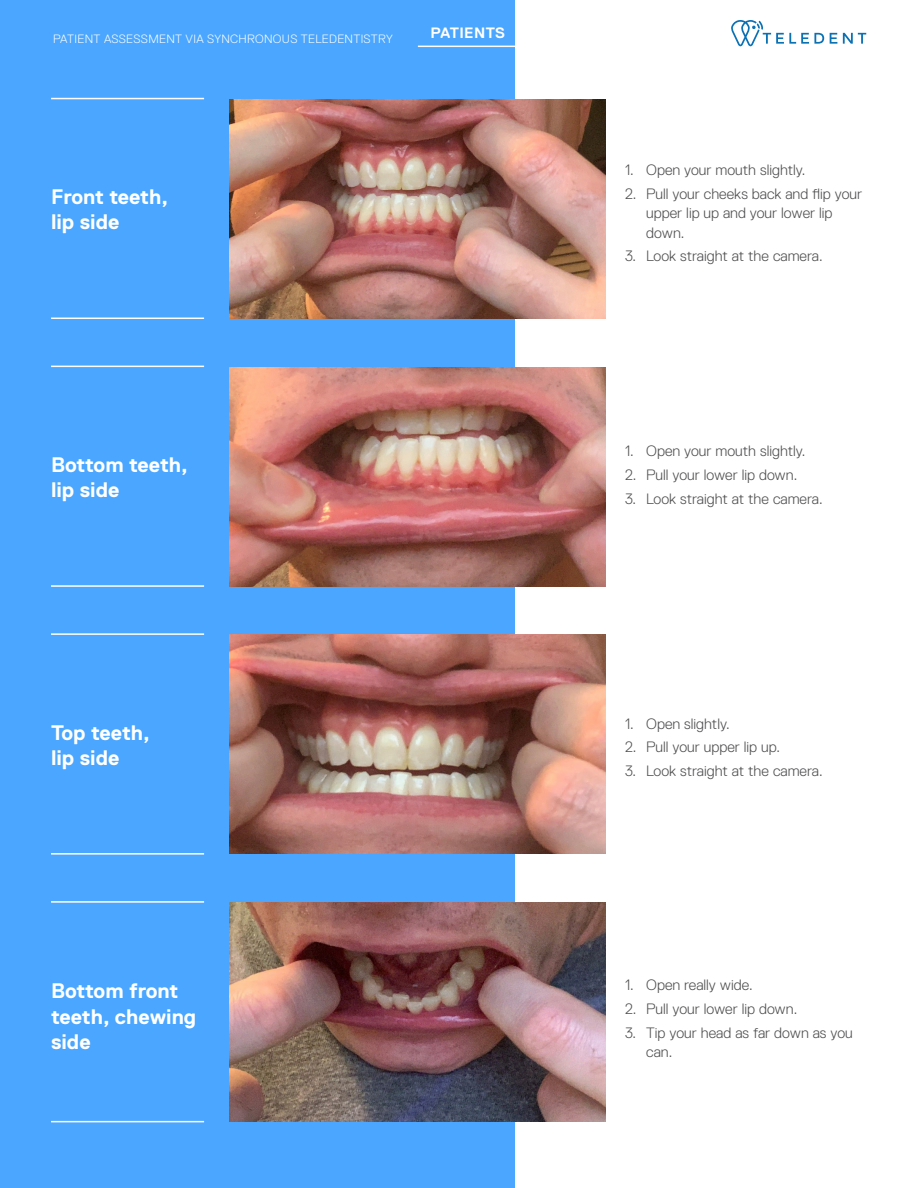
<style>
.page{position:relative;width:918px;height:1188px;background:#fff}
.page>*{position:absolute;margin:0;border:0;box-sizing:border-box;transform-origin:0 0}
.t1{font:700 21px/25.2px "Replica";color:#fff}
.t2{font:300 15px/19.5px "Replica";color:#4d4d4f}
.t3{font:700 15px "Replica";letter-spacing:.025em;color:#fff}
.t4{font:300 12px "Replica";letter-spacing:.025em;color:#fff}
</style>
<div class="page">
<div style="left:0;top:0;width:514px;height:1188px;background:#4aa6ff"></div>
<svg style="left:731px;top:20px;width:93px;height:26px"></svg>
<svg style="left:830px;top:33px;width:7px;height:11px"></svg>
<svg style="left:843px;top:33px;width:23px;height:11px"></svg>
<hr style="left:418px;top:46px;width:103px;height:1px;background:#fff">
<img style="left:230px;top:99px;width:376px;height:219px">
<hr style="left:51px;top:318px;width:153px;height:1px;background:#fff">
<hr style="left:51px;top:98px;width:153px;height:1px;background:#fff">
<img style="left:230px;top:367px;width:376px;height:219px">
<hr style="left:51px;top:585px;width:153px;height:2px;background:#fff">
<hr style="left:51px;top:366px;width:153px;height:1px;background:#fff">
<img style="left:230px;top:635px;width:376px;height:219px">
<hr style="left:51px;top:853px;width:153px;height:2px;background:#fff">
<hr style="left:51px;top:633px;width:153px;height:2px;background:#fff">
<img style="left:230px;top:903px;width:376px;height:219px">
<hr style="left:51px;top:1121px;width:153px;height:1px;background:#fff">
<hr style="left:51px;top:901px;width:153px;height:2px;background:#fff">
<p class="t4" style="left:53px;top:32px;width:341px">PATIENT ASSESSMENT VIA SYNCHRONOUS TELEDENTISTRY</p>
<p class="t3" style="left:431px;top:24px;width:76px">PATIENTS</p>
<p class="t1" style="left:51px;top:184px;width:119px">Front teeth, lip side</p>
<p class="t1" style="left:51px;top:452px;width:138px">Bottom teeth,</p>
<p class="t1" style="left:51px;top:477px;width:70px">lip side</p>
<p class="t1" style="left:51px;top:720px;width:100px">Top teeth,</p>
<p class="t1" style="left:51px;top:745px;width:70px">lip side</p>
<p class="t1" style="left:51px;top:979px;width:147px">Bottom front teeth, chewing side</p>
<p class="t2" style="left:625px;top:160px;width:182px">1. Open your mouth slightly.</p>
<p class="t2" style="left:646px;top:184px;width:217px;text-indent:-21px">2. Pull your cheeks back and flip your upper lip up and your lower lip down.</p>
<p class="t2" style="left:625px;top:247px;width:199px">3. Look straight at the camera.</p>
<p class="t2" style="left:625px;top:441px;width:182px">1. Open your mouth slightly.</p>
<p class="t2" style="left:625px;top:465px;width:174px">2. Pull your lower lip down.</p>
<p class="t2" style="left:625px;top:489px;width:199px">3. Look straight at the camera.</p>
<p class="t2" style="left:625px;top:714px;width:106px">1. Open slightly.</p>
<p class="t2" style="left:625px;top:737px;width:157px">2. Pull your upper lip up.</p>
<p class="t2" style="left:625px;top:761px;width:199px">3. Look straight at the camera.</p>
<p class="t2" style="left:625px;top:975px;width:129px">1. Open really wide.</p>
<p class="t2" style="left:625px;top:999px;width:174px">2. Pull your lower lip down.</p>
<p class="t2" style="left:646px;top:1023px;width:208px;text-indent:-21px">3. Tip your head as far down as you can.</p>
</div>
